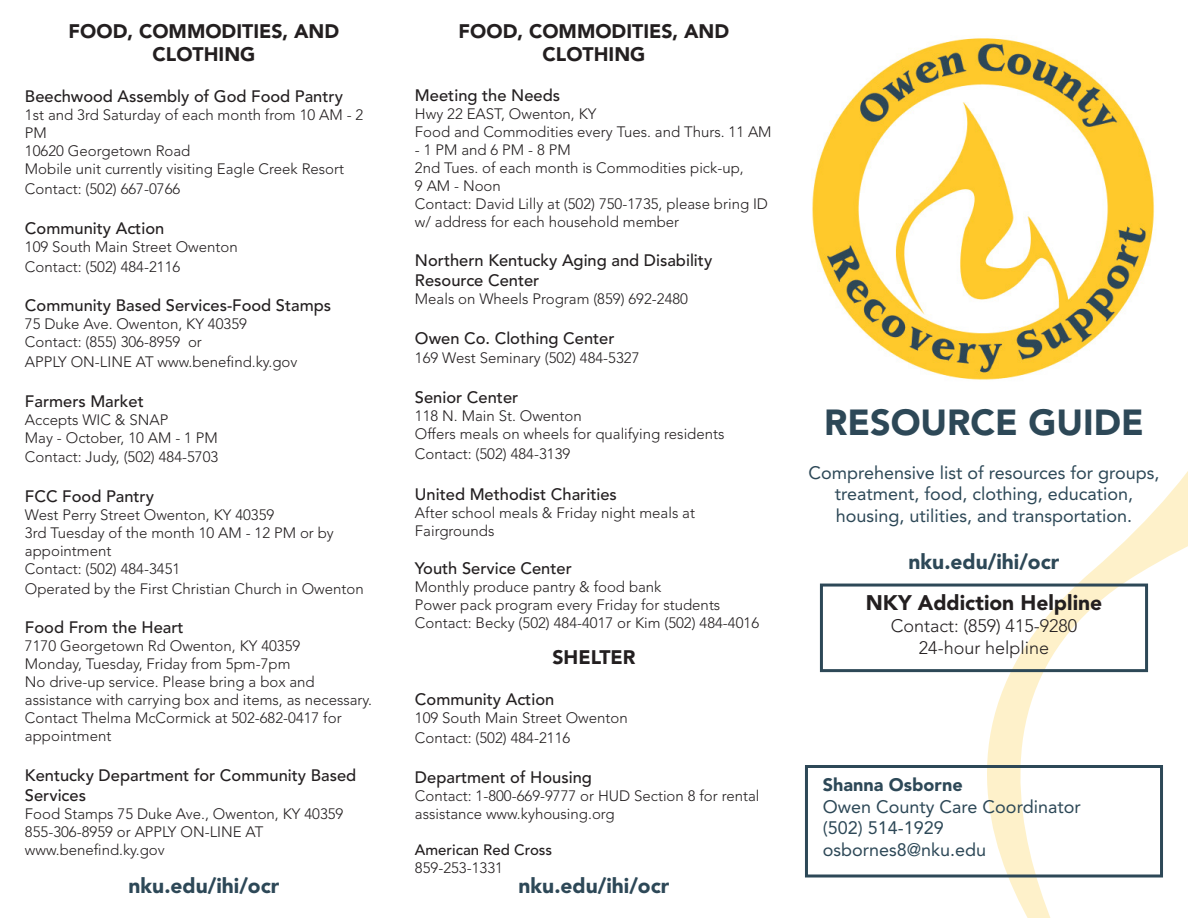
<style>
.page{position:relative;width:1188px;height:918px;background:#fff}
.page>*{position:absolute;margin:0;border:0;box-sizing:border-box;transform-origin:0 0}
.t1{font:900 36px "Avenir LT Std";color:#2d4857}
.t2{font:900 21px "Avenir LT Std";color:#2d4857}
.t3{font:900 21px "Avenir LT Std";color:#231f20}
.t4{font:900 19.5px/23.4px "Avenir LT Std";color:#231f20;text-align:center}
.t5{font:18px/21.6px "Avenir LT Std";color:#2d4857;text-align:center}
.t6{font:300 18px "Avenir LT Std";color:#231f20}
.t7{font:900 18px "Avenir LT Std";color:#2d4857}
.t8{font:500 16.5px/19.8px "Avenir LT Std";color:#231f20}
.t9{font:300 15px/18px "Avenir LT Std";color:#231f20}
.t10{font:500 15px "Avenir LT Std";color:#231f20}
</style>
<div class="page">
<img style="left:812px;top:38px;width:339px;height:342px">
<svg style="left:986px;top:177px;width:168px;height:203px"></svg>
<svg style="left:986px;top:471px;width:202px;height:447px"></svg>
<div style="left:805px;top:765px;width:358px;height:113px;border:3px solid #2d4857"></div>
<div style="left:820px;top:584px;width:328px;height:88px;border:3px solid #2d4857"></div>
<p class="t4" style="left:69px;top:19px;width:272px">FOOD, COMMODITIES, AND<br>CLOTHING</p>
<p class="t8" style="left:25px;top:87px;width:319px">Beechwood Assembly of God Food Pantry</p>
<p class="t9" style="left:25px;top:106px;width:340px">1st and 3rd Saturday of each month from 10 AM - 2<br>PM</p>
<p class="t9" style="left:25px;top:142px;width:167px">10620 Georgetown Road</p>
<p class="t9" style="left:25px;top:160px;width:321px">Mobile unit currently visiting Eagle Creek Resort</p>
<p class="t9" style="left:25px;top:180px;width:157px">Contact: (502) 667-0766</p>
<p class="t8" style="left:25px;top:219px;width:141px">Community Action</p>
<p class="t9" style="left:25px;top:238px;width:214px">109 South Main Street Owenton</p>
<p class="t9" style="left:25px;top:257px;width:157px">Contact: (502) 484-2116</p>
<p class="t8" style="left:25px;top:296px;width:308px">Community Based Services-Food Stamps</p>
<p class="t9" style="left:25px;top:315px;width:223px">75 Duke Ave. Owenton, KY 40359</p>
<p class="t9" style="left:25px;top:333px;width:179px">Contact: (855) 306-8959 or</p>
<p class="t9" style="left:25px;top:353px;width:274px">APPLY ON-LINE AT www.benefind.ky.gov</p>
<p class="t8" style="left:25px;top:391px;width:120px">Farmers Market</p>
<p class="t9" style="left:25px;top:410px;width:145px">Accepts WIC &amp; SNAP</p>
<p class="t9" style="left:25px;top:428px;width:194px">May - October, 10 AM - 1 PM</p>
<p class="t9" style="left:25px;top:448px;width:195px">Contact: Judy, (502) 484-5703</p>
<p class="t8" style="left:25px;top:487px;width:131px">FCC Food Pantry</p>
<p class="t9" style="left:25px;top:506px;width:251px">West Perry Street Owenton, KY 40359</p>
<p class="t9" style="left:25px;top:524px;width:310px">3rd Tuesday of the month 10 AM - 12 PM or by</p>
<p class="t9" style="left:25px;top:542px;width:88px">appointment</p>
<p class="t9" style="left:25px;top:560px;width:157px">Contact: (502) 484-3451</p>
<p class="t9" style="left:25px;top:580px;width:340px">Operated by the First Christian Church in Owenton</p>
<p class="t8" style="left:25px;top:618px;width:160px">Food From the Heart</p>
<p class="t9" style="left:25px;top:637px;width:277px">7170 Georgetown Rd Owenton, KY 40359</p>
<p class="t9" style="left:25px;top:655px;width:267px">Monday, Tuesday, Friday from 5pm-7pm</p>
<p class="t9" style="left:25px;top:673px;width:349px">No drive-up service. Please bring a box and assistance with carrying box and items, as necessary.</p>
<p class="t9" style="left:25px;top:709px;width:318px">Contact Thelma McCormick at 502-682-0417 for appointment</p>
<p class="t8" style="left:25px;top:766px;width:333px">Kentucky Department for Community Based<br>Services</p>
<p class="t9" style="left:25px;top:805px;width:320px">Food Stamps 75 Duke Ave., Owenton, KY 40359</p>
<p class="t9" style="left:25px;top:823px;width:240px">855-306-8959 or APPLY ON-LINE AT</p>
<p class="t9" style="left:25px;top:841px;width:141px">www.benefind.ky.gov</p>
<p class="t4" style="left:459px;top:19px;width:272px">FOOD, COMMODITIES, AND<br>CLOTHING</p>
<p class="t8" style="left:415px;top:85px;width:147px">Meeting the Needs</p>
<p class="t9" style="left:415px;top:104px;width:183px">Hwy 22 EAST, Owenton, KY</p>
<p class="t9" style="left:415px;top:122px;width:358px">Food and Commodities every Tues. and Thurs. 11 AM</p>
<p class="t9" style="left:415px;top:140px;width:157px">- 1 PM and 6 PM - 8 PM</p>
<p class="t9" style="left:415px;top:158px;width:330px">2nd Tues. of each month is Commodities pick-up,</p>
<p class="t9" style="left:415px;top:176px;width:87px">9 AM - Noon</p>
<p class="t9" style="left:415px;top:194px;width:355px">Contact: David Lilly at (502) 750-1735, please bring ID w/ address for each household member</p>
<p class="t8" style="left:415px;top:251px;width:299px">Northern Kentucky Aging and Disability<br>Resource Center</p>
<p class="t9" style="left:415px;top:290px;width:275px">Meals on Wheels Program (859) 692-2480</p>
<p class="t8" style="left:415px;top:328px;width:201px">Owen Co. Clothing Center</p>
<p class="t9" style="left:415px;top:349px;width:226px">169 West Seminary (502) 484-5327</p>
<p class="t8" style="left:415px;top:388px;width:105px">Senior Center</p>
<p class="t9" style="left:415px;top:407px;width:168px">118 N. Main St. Owenton</p>
<p class="t9" style="left:415px;top:425px;width:311px">Offers meals on wheels for qualifying residents</p>
<p class="t9" style="left:415px;top:445px;width:157px">Contact: (502) 484-3139</p>
<p class="t8" style="left:415px;top:485px;width:203px">United Methodist Charities</p>
<p class="t9" style="left:415px;top:504px;width:282px">After school meals &amp; Friday night meals at<br>Fairgrounds</p>
<p class="t8" style="left:415px;top:559px;width:158px">Youth Service Center</p>
<p class="t9" style="left:415px;top:578px;width:248px">Monthly produce pantry &amp; food bank</p>
<p class="t9" style="left:415px;top:596px;width:307px">Power pack program every Friday for students</p>
<p class="t9" style="left:415px;top:614px;width:346px">Contact: Becky (502) 484-4017 or Kim (502) 484-4016</p>
<p class="t4" style="left:552px;top:645px;width:85px">SHELTER</p>
<p class="t8" style="left:415px;top:690px;width:141px">Community Action</p>
<p class="t9" style="left:415px;top:709px;width:214px">109 South Main Street Owenton</p>
<p class="t9" style="left:415px;top:729px;width:157px">Contact: (502) 484-2116</p>
<p class="t8" style="left:415px;top:768px;width:178px">Department of Housing</p>
<p class="t9" style="left:415px;top:787px;width:346px">Contact: 1-800-669-9777 or HUD Section 8 for rental assistance www.kyhousing.org</p>
<p class="t10" style="left:415px;top:841px;width:139px">American Red Cross</p>
<p class="t9" style="left:415px;top:859px;width:89px">859-253-1331</p>
<p class="t2" style="left:129px;top:873px;width:152px">nku.edu/ihi/ocr</p>
<p class="t2" style="left:519px;top:873px;width:152px">nku.edu/ihi/ocr</p>
<p class="t1" style="left:824px;top:401px;width:321px">RESOURCE GUIDE</p>
<p class="t5" style="left:808px;top:462px;width:353px">Comprehensive list of resources for groups, treatment, food, clothing, education, housing, utilities, and transportation.</p>
<p class="t2" style="left:909px;top:549px;width:152px">nku.edu/ihi/ocr</p>
<p class="t3" style="left:866px;top:590px;width:238px">NKY Addiction Helpline</p>
<p class="t6" style="left:891px;top:615px;width:188px">Contact: (859) 415-9280</p>
<p class="t6" style="left:919px;top:637px;width:132px">24-hour helpline</p>
<p class="t7" style="left:823px;top:774px;width:141px">Shanna Osborne</p>
<p class="t5" style="left:823px;top:796px;width:259px">Owen County Care Coordinator</p>
<p class="t5" style="left:823px;top:817px;width:123px">(502) 514-1929</p>
<p class="t5" style="left:823px;top:839px;width:165px">osbornes8@nku.edu</p>
</div>
